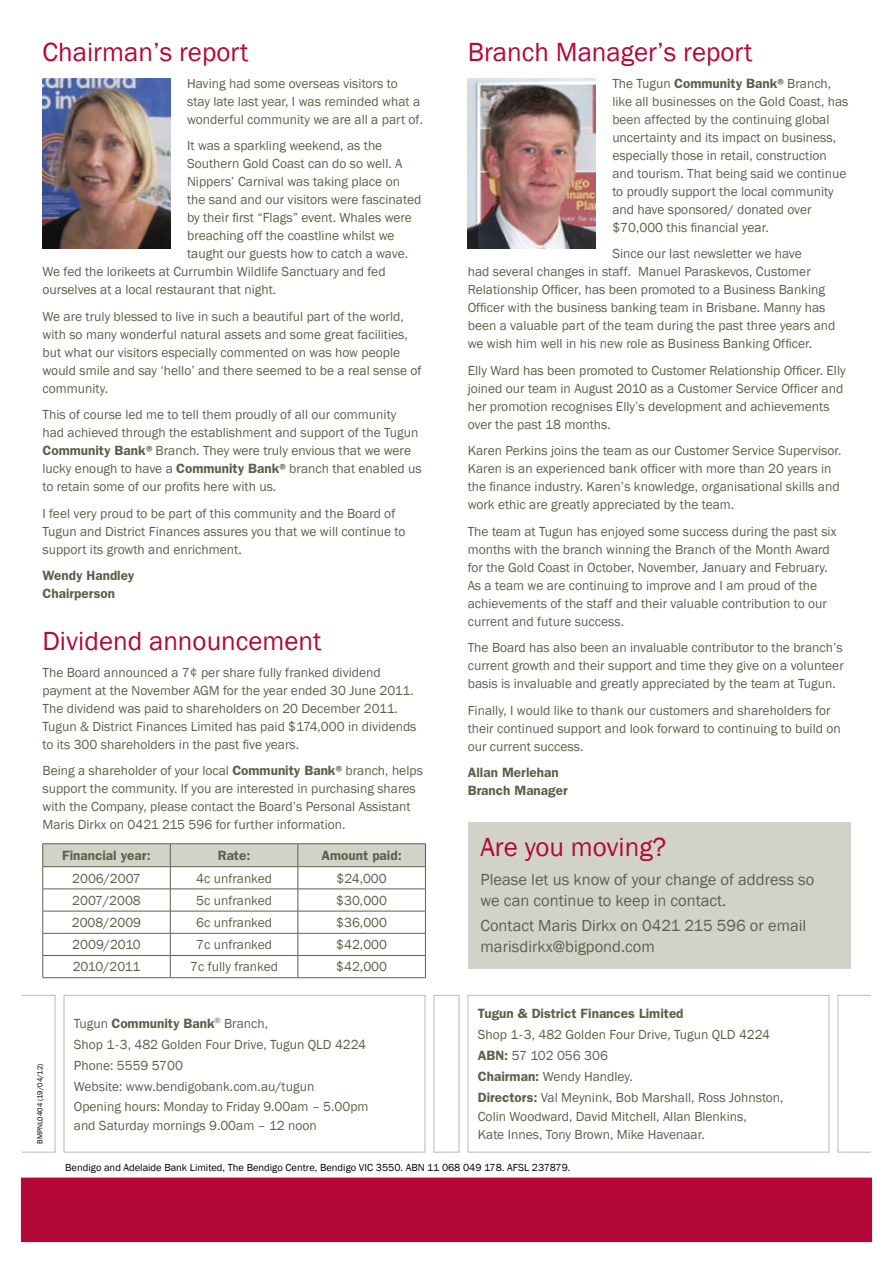
<style>
.page{position:relative;width:893px;height:1263px;background:#fff}
.page>*{position:absolute;margin:0;border:0;box-sizing:border-box;transform-origin:0 0}
.t1{font:27px "Franklin Gothic";color:#b30838}
.t2{font:16.5px/21px "Franklin Gothic";color:#5f604b}
.t3{font:13.5px/18px "Franklin Gothic";color:#5f604b}
.t4{font:600 13.5px/18px "Franklin Gothic";color:#5f604b}
.t5{font:13.5px "Franklin Gothic";letter-spacing:-.025em;color:#5f604b}
.t6{font:10.5px "Franklin Gothic";color:#000}
.t7{font:7.5px "Franklin Gothic";color:#000}
.s1{font-weight:600}
</style>
<div class="page">
<div style="left:468px;top:822px;width:382px;height:147px;background:#d2d3c8"></div>
<hr style="left:43px;top:843px;width:127px;height:1px;background:#5f604b">
<hr style="left:170px;top:843px;width:128px;height:1px;background:#5f604b">
<hr style="left:298px;top:843px;width:128px;height:1px;background:#5f604b">
<svg style="left:42px;top:844px;width:384px;height:133px"></svg>
<hr style="left:43px;top:977px;width:127px;height:1px;background:#5f604b">
<hr style="left:170px;top:977px;width:128px;height:1px;background:#5f604b">
<hr style="left:298px;top:977px;width:128px;height:1px;background:#5f604b">
<div style="left:64px;top:995px;width:361px;height:157px;border:1px solid #babbac"></div>
<div style="left:468px;top:995px;width:361px;height:157px;border:1px solid #babbac"></div>
<svg style="left:838px;top:995px;width:33px;height:157px"></svg>
<svg style="left:22px;top:995px;width:33px;height:157px"></svg>
<div style="left:21px;top:1178px;width:851px;height:63px;background:#b30838"></div>
<div style="left:21px;top:1178px;width:851px;height:64px;border:1px solid #b30838"></div>
<div style="left:434px;top:995px;width:25px;height:157px;border:1px solid #babbac"></div>
<img style="left:43px;top:78px;width:127px;height:171px">
<img style="left:468px;top:78px;width:127px;height:171px">
<h1 class="t1" style="left:43px;top:36px;width:208px">Chairman’s report</h1>
<p class="t3" style="left:187px;top:75px;width:237px">Having had some overseas visitors to stay late last year, I was reminded what a wonderful community we are all a part of.</p>
<p class="t3" style="left:187px;top:137px;width:197px">It was a sparkling weekend, as the</p>
<p class="t3" style="left:187px;top:155px;width:217px">Southern Gold Coast can do so well. A</p>
<p class="t3" style="left:187px;top:173px;width:214px">Nippers’ Carnival was taking place on</p>
<p class="t3" style="left:187px;top:191px;width:236px">the sand and our visitors were fascinated</p>
<p class="t3" style="left:187px;top:209px;width:226px">by their first “Flags” event. Whales were</p>
<p class="t3" style="left:187px;top:227px;width:209px">breaching off the coastline whilst we</p>
<p class="t3" style="left:187px;top:245px;width:222px">taught our guests how to catch a wave.</p>
<p class="t3" style="left:43px;top:263px;width:345px">We fed the lorikeets at Currumbin Wildlife Sanctuary and fed</p>
<p class="t3" style="left:43px;top:281px;width:235px">ourselves at a local restaurant that night.</p>
<p class="t3" style="left:43px;top:308px;width:380px">We are truly blessed to live in such a beautiful part of the world, with so many wonderful natural assets and some great facilities, but what our visitors especially commented on was how people would smile and say ‘hello’ and there seemed to be a real sense of community.</p>
<p class="t3" style="left:43px;top:406px;width:381px">This of course led me to tell them proudly of all our community<br>had achieved through the establishment and support of the Tugun <span class="s1">Community Bank®</span>Branch. They were truly envious that we were lucky enough to have a <span class="s1">Community Bank®</span>branch that enabled us to retain some of our profits here with us.</p>
<p class="t3" style="left:43px;top:505px;width:364px">I feel very proud to be part of this community and the Board of<br>Tugun and District Finances assures you that we will continue to support its growth and enrichment.</p>
<p class="t4" style="left:43px;top:567px;width:93px">Wendy Handley<br>Chairperson</p>
<h1 class="t1" style="left:43px;top:624px;width:281px">Dividend announcement</h1>
<p class="t3" style="left:43px;top:663px;width:376px">The Board announced a 7¢ per share fully franked dividend payment at the November AGM for the year ended 30 June 2011.<br>The dividend was paid to shareholders on 20 December 2011.<br>Tugun &amp; District Finances Limited has paid $174,000 in dividends to its 300 shareholders in the past five years.</p>
<p class="t3" style="left:43px;top:762px;width:382px">Being a shareholder of your local <span class="s1">Community Bank®</span>branch, helps support the community. If you are interested in purchasing shares with the Company, please contact the Board’s Personal Assistant Maris Dirkx on 0421 215 596 for further information.</p>
<p class="t4" style="left:62px;top:847px;width:90px">Financial year:</p>
<p class="t4" style="left:218px;top:847px;width:34px">Rate:</p>
<p class="t4" style="left:322px;top:847px;width:82px">Amount paid:</p>
<p class="t3" style="left:72px;top:869px;width:70px">2006/2007</p>
<p class="t3" style="left:196px;top:869px;width:77px">4c unfranked</p>
<p class="t3" style="left:337px;top:869px;width:52px">$24,000</p>
<p class="t3" style="left:72px;top:891px;width:70px">2007/2008</p>
<p class="t3" style="left:196px;top:891px;width:77px">5c unfranked</p>
<p class="t3" style="left:336px;top:891px;width:52px">$30,000</p>
<p class="t3" style="left:72px;top:914px;width:71px">2008/2009</p>
<p class="t3" style="left:196px;top:914px;width:77px">6c unfranked</p>
<p class="t3" style="left:336px;top:914px;width:52px">$36,000</p>
<p class="t3" style="left:72px;top:936px;width:70px">2009/2010</p>
<p class="t3" style="left:196px;top:936px;width:77px">7c unfranked</p>
<p class="t3" style="left:336px;top:936px;width:52px">$42,000</p>
<p class="t5" style="left:73px;top:958px;width:69px">2010/2011</p>
<p class="t3" style="left:190px;top:958px;width:89px">7c fully franked</p>
<p class="t3" style="left:336px;top:958px;width:52px">$42,000</p>
<p class="t7" style="left:35px;top:1144px;width:82px;rotate:-90deg">BMPNL0404 (19/04/12)</p>
<p class="t3" style="left:74px;top:1013px;width:296px;line-height:21px">Tugun <span class="s1">Community Bank</span><sup>®</sup> Branch,<br>Shop 1-3, 482 Golden Four Drive, Tugun QLD 4224<br>Phone: 5559 5700<br>Website: www.bendigobank.com.au/tugun<br>Opening hours: Monday to Friday 9.00am – 5.00pm</p>
<p class="t3" style="left:74px;top:1117px;width:245px">and Saturday mornings 9.00am – 12 noon</p>
<h1 class="t1" style="left:468px;top:36px;width:286px">Branch Manager’s report</h1>
<p class="t3" style="left:612px;top:75px;width:238px">The Tugun <span class="s1">Community Bank®</span>Branch, like all businesses on the Gold Coast, has been affected by the continuing global uncertainty and its impact on business, especially those in retail, construction and tourism. That being said we continue to proudly support the local community and have sponsored/ donated over $70,000 this financial year.</p>
<p class="t3" style="left:468px;top:245px;width:369px;text-indent:145px">Since our last newsletter we have<br>had several changes in staff. Manuel Paraskevos, Customer Relationship Officer, has been promoted to a Business Banking Officer with the business banking team in Brisbane. Manny has been a valuable part of the team during the past three years and we wish him well in his new role as Business Banking Officer.</p>
<p class="t3" style="left:468px;top:362px;width:379px">Elly Ward has been promoted to Customer Relationship Officer. Elly joined our team in August 2010 as a Customer Service Officer and her promotion recognises Elly’s development and achievements over the past 18 months.</p>
<p class="t3" style="left:468px;top:442px;width:375px">Karen Perkins joins the team as our Customer Service Supervisor.<br>Karen is an experienced bank officer with more than 20 years in the finance industry. Karen’s knowledge, organisational skills and work ethic are greatly appreciated by the team.</p>
<p class="t3" style="left:468px;top:523px;width:370px">The team at Tugun has enjoyed some success during the past six months with the branch winning the Branch of the Month Award for the Gold Coast in October, November, January and February.<br>As a team we are continuing to improve and I am proud of the achievements of the staff and their valuable contribution to our current and future success.</p>
<p class="t3" style="left:468px;top:639px;width:378px;text-align:justify">The Board has also been an invaluable contributor to the branch’s current growth and their support and time they give on a volunteer basis is invaluable and greatly appreciated by the team at Tugun.</p>
<p class="t3" style="left:468px;top:702px;width:375px">Finally, I would like to thank our customers and shareholders for their continued support and look forward to continuing to build on our current success.</p>
<p class="t4" style="left:468px;top:764px;width:101px">Allan Merlehan<br>Branch Manager</p>
<h1 class="t1" style="left:480px;top:830px;width:187px">Are you moving?</h1>
<p class="t2" style="left:480px;top:869px;width:335px">Please let us know of your change of address so we can continue to keep in contact.</p>
<p class="t2" style="left:480px;top:916px;width:327px">Contact Maris Dirkx on 0421 215 596 or email marisdirkx@bigpond.com</p>
<p class="t4" style="left:478px;top:1005px;width:207px">Tugun &amp; District Finances Limited</p>
<p class="t3" style="left:478px;top:1024px;width:307px;line-height:21px">Shop 1-3, 482 Golden Four Drive, Tugun QLD 4224<br><span class="s1">ABN:</span> 57 102 056 306<br><span class="s1">Chairman:</span> Wendy Handley.<br><span class="s1">Directors:</span> Val Meynink, Bob Marshall, Ross Johnston,</p>
<p class="t3" style="left:478px;top:1107px;width:270px;line-height:18.6px">Colin Woodward, David Mitchell, Allan Blenkins,<br>Kate Innes, Tony Brown, Mike Havenaar.</p>
<p class="t6" style="left:65px;top:1161px;width:507px">Bendigo and Adelaide Bank Limited, The Bendigo Centre, Bendigo VIC 3550. ABN 11 068 049 178. AFSL 237879.</p>
</div>
